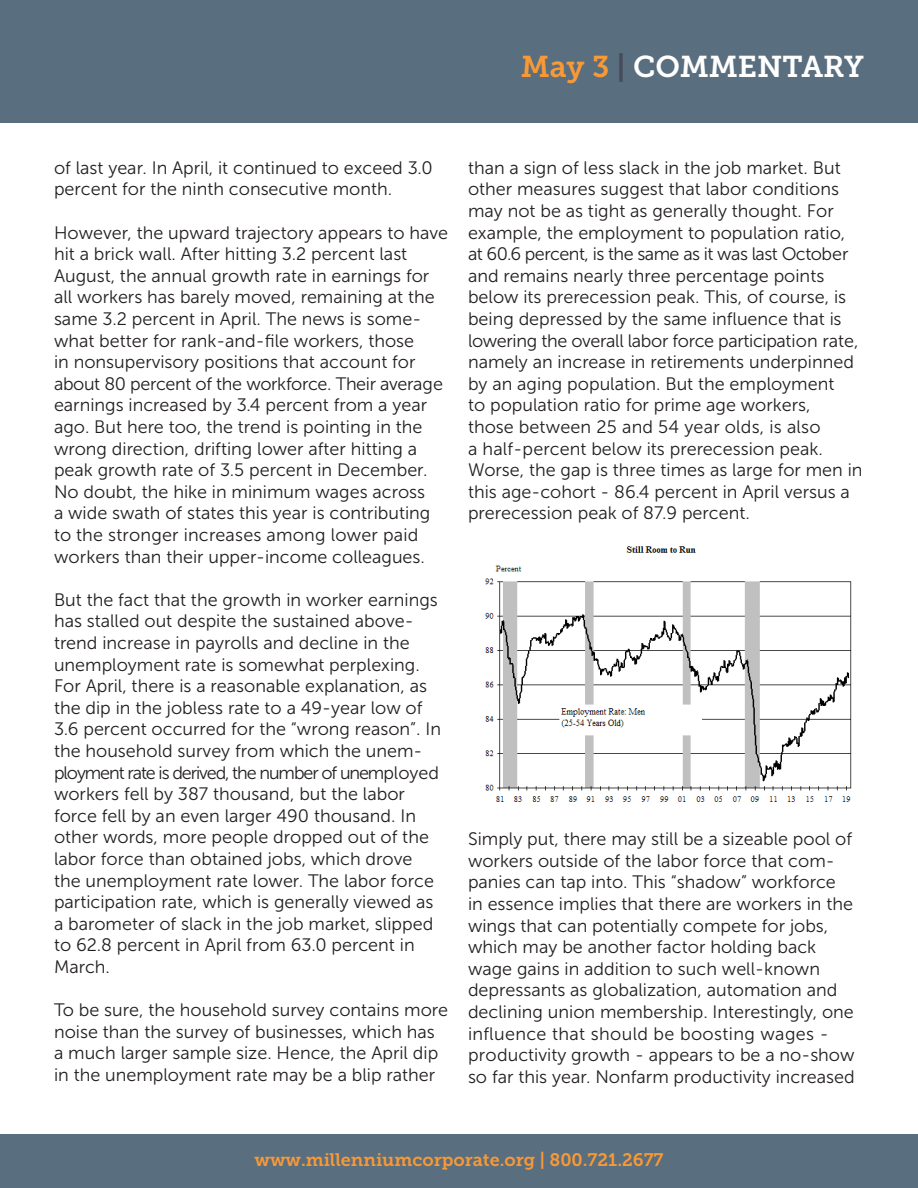
<style>
.page{position:relative;width:918px;height:1188px;background:#fff}
.page>*{position:absolute;margin:0;border:0;box-sizing:border-box;transform-origin:0 0}
.t1{font:30px "Museo Slab 700";color:#fff}
.t2{font:18px/21.6px "Museo Sans 300";color:#231f20}
.t3{font:18px "Museo Slab 700";color:#f89937}
.s1{color:#f89937}
.s2{color:#464b59}
</style>
<div class="page">
<div style="left:0;top:0;width:918px;height:122px;background:#596e7f"></div>
<div style="left:0;top:1134px;width:918px;height:54px;background:#596e7f"></div>
<img style="left:485px;top:546px;width:367px;height:256px">
<p class="t1" style="left:521px;top:49px;width:345px"><span class="s1">May 3</span> <span class="s2">|</span> COMMENTARY</p>
<p class="t2" style="left:54px;top:157px;width:380px">of last year. In April, it continued to exceed 3.0 percent for the ninth consecutive month.</p>
<p class="t2" style="left:54px;top:222px;width:396px">However, the upward trajectory appears to have hit a brick wall. After hitting 3.2 percent last August, the annual growth rate in earnings for all workers has barely moved, remaining at the same 3.2 percent in April. The news is some&shy;what better for rank-and-file workers, those<br>in nonsupervisory positions that account for about 80 percent of the workforce. Their average earnings increased by 3.4 percent from a year ago. But here too, the trend is pointing in the wrong direction, drifting lower after hitting a peak growth rate of 3.5 percent in December.<br>No doubt, the hike in minimum wages across<br>a wide swath of states this year is contributing to the stronger increases among lower paid workers than their upper-income colleagues.</p>
<p class="t2" style="left:54px;top:589px;width:389px">But the fact that the growth in worker earnings has stalled out despite the sustained above&shy;trend increase in payrolls and decline in the unemployment rate is somewhat perplexing.<br>For April, there is a reasonable explanation, as the dip in the jobless rate to a 49-year low of 3.6 percent occurred for the “wrong reason”. In the household survey from which the unem&shy;ployment rate is derived, the number of unemployed workers fell by 387 thousand, but the labor force fell by an even larger 490 thousand. In other words, more people dropped out of the labor force than obtained jobs, which drove the unemployment rate lower. The labor force participation rate, which is generally viewed as a barometer of slack in the job market, slipped to 62.8 percent in April from 63.0 percent in March.</p>
<p class="t2" style="left:54px;top:999px;width:396px">To be sure, the household survey contains more noise than the survey of businesses, which has a much larger sample size. Hence, the April dip in the unemployment rate may be a blip rather</p>
<p class="t2" style="left:468px;top:157px;width:396px">than a sign of less slack in the job market. But other measures suggest that labor conditions may not be as tight as generally thought. For example, the employment to population ratio, at 60.6 percent, is the same as it was last October and remains nearly three percentage points below its prerecession peak. This, of course, is being depressed by the same influence that is lowering the overall labor force participation rate, namely an increase in retirements underpinned by an aging population. But the employment<br>to population ratio for prime age workers,<br>those between 25 and 54 year olds, is also<br>a half-percent below its prerecession peak.<br>Worse, the gap is three times as large for men in this age-cohort - 86.4 percent in April versus a prerecession peak of 87.9 percent.</p>
<p class="t2" style="left:468px;top:828px;width:388px">Simply put, there may still be a sizeable pool of workers outside of the labor force that com&shy;panies can tap into. This “shadow” workforce in essence implies that there are workers in the wings that can potentially compete for jobs, which may be another factor holding back wage gains in addition to such well-known depressants as globalization, automation and declining union membership. Interestingly, one influence that should be boosting wages - productivity growth - appears to be a no-show so far this year. Nonfarm productivity increased</p>
<p class="t3" style="left:254px;top:1150px;width:411px">www.millenniumcorporate.org | 800.721.2677</p>
</div>
